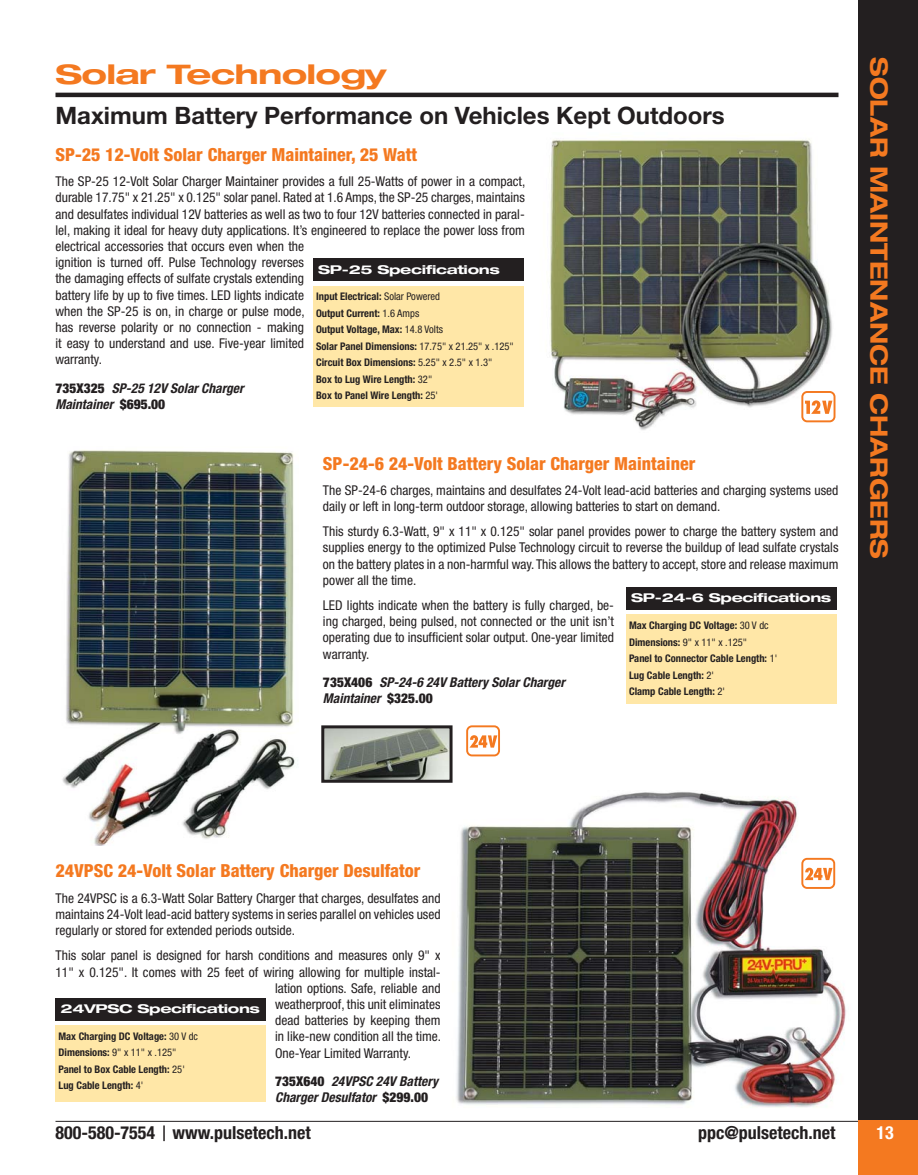
<style>
.page{position:relative;width:918px;height:1175px;background:#fff}
.page>*{position:absolute;margin:0;border:0;box-sizing:border-box;transform-origin:0 0}
.t1{font:700 expanded 27px "Helvetica Neue";letter-spacing:-.025em;color:#f47920;scale:1.22 1}
.t2{font:700 24px "Helvetica Neue";color:#231f20}
.t3{font:700 expanded 24px "Helvetica Neue";color:#f47920}
.t4{font:800 condensed 18px "Helvetica Neue";color:#f47920}
.t5{font:700 condensed 18px "Helvetica Neue";color:#231f20}
.t6{font:700 condensed 18px "Helvetica Neue";color:#fff}
.t7{font:condensed 13.5px/16.2px "Helvetica Neue";color:#231f20;text-align:justify}
.t8{font:italic 700 condensed 13.5px/16.2px "Helvetica Neue";color:#231f20}
.t9{font:700 expanded 12.15px "Helvetica Neue";letter-spacing:-.025em;color:#fff;scale:1.22 1}
.t10{font:700 condensed 10.5px/16.5px "Helvetica Neue";color:#231f20}
.s1{font-weight:900;font-style:normal}
.s2{font-weight:400}
</style>
<div class="page">
<hr style="left:56px;top:1120px;width:804px;height:1px;background:#231f20">
<svg style="left:163px;top:1125px;width:2px;height:16px"></svg>
<div style="left:859px;top:0;width:59px;height:1120px;background:#231f20"></div>
<div style="left:859px;top:1120px;width:59px;height:54px;background:#f47920"></div>
<hr style="left:56px;top:93px;width:782px;height:4px;background:#231f20">
<img style="left:550px;top:139px;width:286px;height:291px">
<img style="left:62px;top:450px;width:233px;height:395px">
<img style="left:441px;top:782px;width:405px;height:326px">
<div style="left:626px;top:615px;width:211px;height:89px;background:#ffe7a7"></div>
<div style="left:626px;top:587px;width:211px;height:23px;background:#231f20"></div>
<div style="left:56px;top:1025px;width:210px;height:77px;background:#ffe7a7"></div>
<div style="left:56px;top:998px;width:210px;height:22px;background:#231f20"></div>
<div style="left:313px;top:286px;width:211px;height:120px;background:#ffe7a7"></div>
<div style="left:313px;top:259px;width:211px;height:22px;background:#231f20"></div>
<div style="left:802px;top:392px;width:33px;height:29px;background:#fff;border-radius:5px"></div>
<div style="left:801px;top:391px;width:34px;height:31px;border:2px solid #f47920;border-radius:5px"></div>
<svg style="left:805px;top:400px;width:27px;height:14px"></svg>
<div style="left:802px;top:858px;width:32px;height:30px;background:#fff;border-radius:5px"></div>
<div style="left:801px;top:858px;width:34px;height:31px;border:2px solid #f47920;border-radius:5px"></div>
<svg style="left:805px;top:867px;width:28px;height:13px"></svg>
<div style="left:466px;top:725px;width:34px;height:31px;border:2px solid #f47920;border-radius:5px"></div>
<svg style="left:470px;top:735px;width:27px;height:12px"></svg>
<img style="left:325px;top:729px;width:124px;height:49px">
<div style="left:321px;top:725px;width:132px;height:57px;border:3px solid #231f20"></div>
<h1 class="t1" style="left:56px;top:64px;width:273px">Solar Technology</h1>
<h2 class="t2" style="left:56px;top:107px;width:671px">Maximum Battery Performance on Vehicles Kept Outdoors</h2>
<h3 class="t4" style="left:56px;top:148px;width:363px">SP-25 12-Volt Solar Charger Maintainer, 25 Watt</h3>
<p class="t7" style="left:56px;top:174px;width:471px;text-align:left">The SP-25 12-Volt Solar Charger Maintainer provides a full 25-Watts of power in a compact, durable 17.75" x 21.25" x 0.125" solar panel. Rated at 1.6 Amps, the SP-25 charges, maintains and desulfates individual 12V batteries as well as two to four 12V batteries connected in paral&shy;lel, making it ideal for heavy duty applications. It’s engineered to replace the power loss from electrical accessories that occurs even when the<br>ignition is turned off. Pulse Technology reverses<br>the damaging effects of sulfate crystals extending<br>battery life by up to five times. LED lights indicate<br>when the SP-25 is on, in charge or pulse mode,<br>has reverse polarity or no connection - making<br>it easy to understand and use. Five-year limited<br>warranty.</p>
<p class="t8" style="left:56px;top:381px;width:190px"><span class="s1">735X325</span> SP-25 12V Solar Charger<br>Maintainer <span class="s1">$695.00</span></p>
<p class="t9" style="left:318px;top:265px;width:150px">SP-25 Specifications</p>
<p class="t10" style="left:316px;top:289px;width:199px">Input Electrical: <span class="s2">Solar Powered<br></span>Output Current: <span class="s2">1.6 Amps<br></span>Output Voltage, Max: <span class="s2">14.8 Volts<br></span>Solar Panel Dimensions: <span class="s2">17.75" x 21.25" x .125" </span>Circuit Box Dimensions: <span class="s2">5.25" x 2.5" x 1.3"<br></span>Box to Lug Wire Length: <span class="s2">32"<br></span>Box to Panel Wire Length: <span class="s2">25'</span></p>
<h3 class="t4" style="left:323px;top:456px;width:374px">SP-24-6 24-Volt Battery Solar Charger Maintainer</h3>
<p class="t7" style="left:323px;top:483px;width:517px">The SP-24-6 charges, maintains and desulfates 24-Volt lead-acid batteries and charging systems used daily or left in long-term outdoor storage, allowing batteries to start on demand.</p>
<p class="t7" style="left:323px;top:524px;width:517px">This sturdy 6.3-Watt, 9" x 11" x 0.125" solar panel provides power to charge the battery system and supplies energy to the optimized Pulse Technology circuit to reverse the buildup of lead sulfate crystals on the battery plates in a non-harmful way. This allows the battery to accept, store and release maximum power all the time.</p>
<p class="t7" style="left:323px;top:598px;width:293px">LED lights indicate when the battery is fully charged, be&shy;ing charged, being pulsed, not connected or the unit isn’t operating due to insufficient solar output. One-year limited warranty.</p>
<p class="t8" style="left:323px;top:675px;width:243px"><span class="s1">735X406</span> SP-24-6 24V Battery Solar Charger<br>Maintainer <span class="s1">$325.00</span></p>
<p class="t9" style="left:631px;top:593px;width:166px">SP-24-6 Specifications</p>
<p class="t10" style="left:629px;top:618px;width:150px">Max Charging DC Voltage: <span class="s2">30 V dc<br></span>Dimensions: <span class="s2">9" x 11" x .125"<br></span>Panel to Connector Cable Length: <span class="s2">1'<br></span>Lug Cable Length: <span class="s2">2'<br></span>Clamp Cable Length: <span class="s2">2'</span></p>
<h2 class="t3" style="left:888px;top:57px;width:503px;rotate:90deg">SOLAR MAINTENANCE CHARGERS</h2>
<h3 class="t4" style="left:56px;top:864px;width:366px">24VPSC 24-Volt Solar Battery Charger Desulfator</h3>
<p class="t7" style="left:56px;top:891px;width:387px">The 24VPSC is a 6.3-Watt Solar Battery Charger that charges, desulfates and maintains 24-Volt lead-acid battery systems in series parallel on vehicles used regularly or stored for extended periods outside.</p>
<p class="t7" style="left:56px;top:948px;width:387px">This solar panel is designed for harsh conditions and measures only 9" x</p>
<p class="t7" style="left:56px;top:964px;width:387px">11" x 0.125". It comes with 25 feet of wiring allowing for multiple instal-</p>
<p class="t7" style="left:275px;top:981px;width:167px">lation options. Safe, reliable and</p>
<p class="t7" style="left:275px;top:997px;width:167px">weatherproof, this unit eliminates</p>
<p class="t7" style="left:275px;top:1013px;width:167px">dead batteries by keeping them</p>
<p class="t7" style="left:275px;top:1029px;width:168px">in like-new condition all the time.</p>
<p class="t7" style="left:275px;top:1045px;width:137px">One-Year Limited Warranty.</p>
<p class="t8" style="left:275px;top:1074px;width:165px"><span class="s1">735X640</span> 24VPSC 24V Battery<br>Charger Desulfator <span class="s1">$299.00</span></p>
<p class="t9" style="left:61px;top:1004px;width:165px">24VPSC Specifications</p>
<p class="t10" style="left:59px;top:1028px;width:141px">Max Charging DC Voltage: <span class="s2">30 V dc<br></span>Dimensions: <span class="s2">9" x 11" x .125"<br></span>Panel to Box Cable Length: <span class="s2">25'<br></span>Lug Cable Length: <span class="s2">4'</span></p>
<h3 class="t5" style="left:56px;top:1126px;width:257px">800-580-7554 www.pulsetech.net</h3>
<h3 class="t5" style="left:698px;top:1126px;width:139px">ppc@pulsetech.net</h3>
<h3 class="t6" style="left:876px;top:1126px;width:19px">13</h3>
</div>
